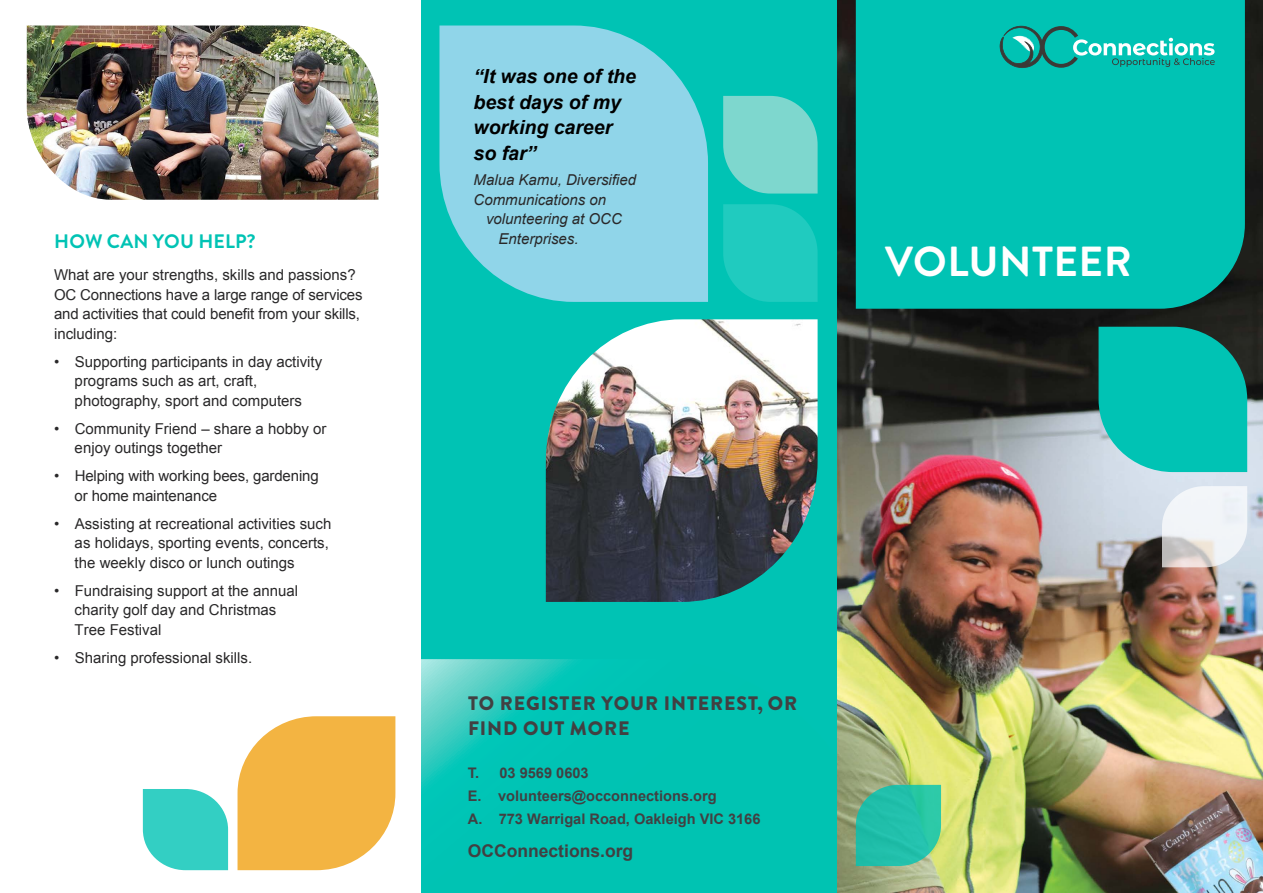
<style>
.page{position:relative;width:1263px;height:893px;background:#fff}
.page>*{position:absolute;margin:0;border:0;box-sizing:border-box;transform-origin:0 0}
.t1{font:700 42px "Brandon Grotesque";letter-spacing:.01em;color:#fff}
.t2{font:italic 700 19.5px/25.5px "Arial";color:#000}
.t3{font:900 19.5px/25.5px "Brandon Grotesque";letter-spacing:.045em;color:#414042}
.t4{font:700 19.5px "Brandon Grotesque";letter-spacing:.01em;color:#00c3b4}
.t5{font:700 17.55px "Arial";color:#414042}
.t6{font:15px/19.5px "Arial";color:#292829}
.t7{font:italic 15px/19.5px "Arial";color:#292829}
.t8{font:700 14.55px/23.1px "Arial";color:#414042}
.s1{font-style:inherit}
</style>
<div class="page">
<div style="left:421px;top:0;width:417px;height:893px;background:#00c3b4"></div>
<svg style="left:238px;top:716px;width:157px;height:154px;background:#f4bb55"></svg>
<svg style="left:421px;top:659px;width:417px;height:234px"></svg>
<img style="left:27px;top:26px;width:351px;height:174px">
<svg style="left:143px;top:789px;width:85px;height:81px;background:#48d4c9"></svg>
<img style="left:838px;top:0;width:425px;height:893px">
<div style="left:856px;top:0;width:389px;height:309px;background:#00c3b4"></div>
<svg style="left:999px;top:26px;width:216px;height:42px;background:#25bbaf"></svg>
<svg style="left:1098px;top:327px;width:149px;height:145px;background:#0dbbae"></svg>
<svg style="left:1162px;top:486px;width:85px;height:81px"></svg>
<svg style="left:856px;top:785px;width:85px;height:81px;background:#32c0a5"></svg>
<img style="left:546px;top:319px;width:272px;height:283px">
<svg style="left:439px;top:26px;width:269px;height:276px;background:#80d3e3"></svg>
<svg style="left:723px;top:96px;width:95px;height:98px;background:#6fd4ca"></svg>
<svg style="left:723px;top:204px;width:95px;height:98px;background:#1ccabd"></svg>
<h2 class="t4" style="left:54px;top:228px;width:203px">HOW CAN YOU HELP?</h2>
<p class="t6" style="left:54px;top:265px;width:310px">What are your strengths, skills and passions?<br>OC Connections have a large range of services and activities that could benefit from your skills, including:</p>
<p class="t6" style="left:75px;top:352px;width:249px;text-indent:-21px">• Supporting participants in day activity programs such as art, craft, photography, sport and computers</p>
<p class="t6" style="left:75px;top:419px;width:253px;text-indent:-21px">• Community Friend – share a hobby or enjoy outings together</p>
<p class="t6" style="left:75px;top:466px;width:246px;text-indent:-21px">• Helping with working bees, gardening or home maintenance</p>
<p class="t6" style="left:75px;top:514px;width:258px;text-indent:-21px">• Assisting at recreational activities such as holidays, sporting events, concerts, the weekly disco or lunch outings</p>
<p class="t6" style="left:75px;top:581px;width:225px;text-indent:-21px">• Fundraising support at the annual charity golf day and Christmas<br>Tree Festival</p>
<p class="t6" style="left:54px;top:648px;width:200px">• Sharing professional skills<span class="s1">.</span></p>
<h2 class="t2" style="left:473px;top:64px;width:164px">“It was one of the best days of my working career so far”</h2>
<p class="t7" style="left:473px;top:170px;width:164px">Malua Kamu, Diversified<br>Communications on</p>
<p class="t7" style="left:498px;top:209px;width:125px;text-indent:-13px">volunteering at OCC<br>Enterprises.</p>
<h1 class="t1" style="left:885px;top:232px;width:248px">VOLUNTEER</h1>
<h2 class="t3" style="left:468px;top:690px;width:331px">TO REGISTER YOUR INTEREST, OR<br>FIND OUT MORE</h2>
<p class="t8" style="left:468px;top:762px;width:294px">T. 03 9569 0603<br>E. volunteers@occonnections.org<br>A. <span class="s1">773 Warrigal Road,</span> Oakleigh VIC 3166</p>
<p class="t5" style="left:468px;top:839px;width:167px">OCConnections.org</p>
</div>
